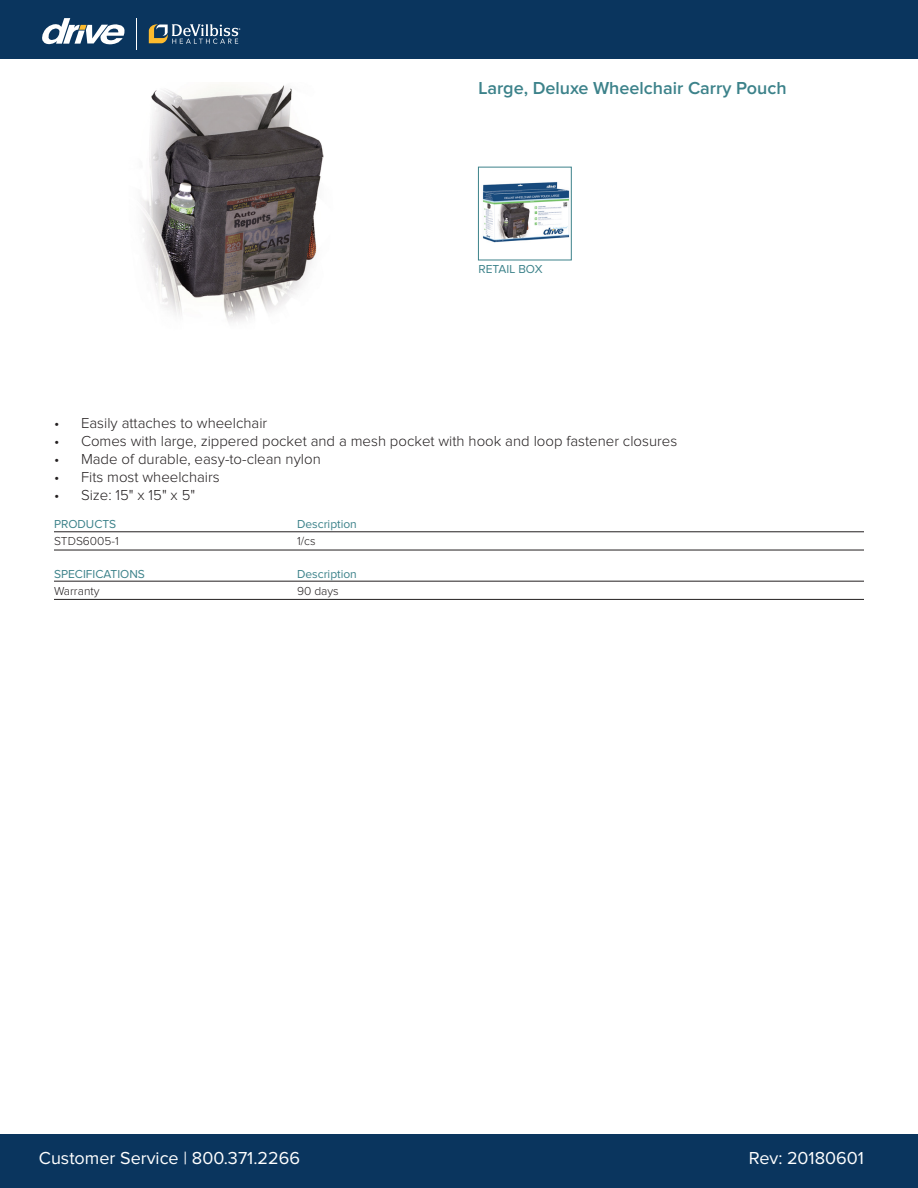
<style>
.page{position:relative;width:918px;height:1188px;background:#fff}
.page>*{position:absolute;margin:0;border:0;box-sizing:border-box;transform-origin:0 0}
.t1{font:18px "Proxima Nova";color:#fff}
.t2{font:600 18px "Proxima Nova";color:#3c828a}
.t3{font:300 15px "Proxima Nova";color:#231f20}
.head1{font:12px "Proxima Nova";color:#3c828a}
.table_list{font:300 12px "Proxima Nova";color:#231f20}
</style>
<div class="page">
<div style="left:0;top:0;width:918px;height:58px;background:#0a355e"></div>
<svg style="left:149px;top:24px;width:91px;height:20px"></svg>
<svg style="left:42px;top:18px;width:83px;height:27px"></svg>
<hr style="left:136px;top:18px;width:1px;height:32px;background:#fff">
<div style="left:0;top:1134px;width:918px;height:54px;background:#0a355e"></div>
<hr style="left:54px;top:531px;width:810px;height:1px;background:#231f20">
<hr style="left:54px;top:550px;width:810px;height:1px;background:#231f20">
<hr style="left:54px;top:581px;width:810px;height:1px;background:#231f20">
<hr style="left:54px;top:599px;width:810px;height:1px;background:#231f20">
<img style="left:141px;top:85px;width:183px;height:238px">
<img style="left:482px;top:182px;width:88px;height:61px">
<div style="left:478px;top:167px;width:94px;height:93px;border:1px solid #3c828a"></div>
<p class="t2" style="left:478px;top:79px;width:310px">Large, Deluxe Wheelchair Carry Pouch</p>
<p class="head1" style="left:478px;top:264px;width:66px">RETAIL BOX</p>
<p class="t3" style="left:54px;top:416px;width:215px">• Easily attaches to wheelchair</p>
<p class="t3" style="left:54px;top:434px;width:625px">• Comes with large, zippered pocket and a mesh pocket with hook and loop fastener closures</p>
<p class="t3" style="left:54px;top:452px;width:268px">• Made of durable, easy-to-clean nylon</p>
<p class="t3" style="left:54px;top:470px;width:167px">• Fits most wheelchairs</p>
<p class="t3" style="left:54px;top:488px;width:143px">• Size: 15" x 15" x 5"</p>
<p class="head1" style="left:54px;top:519px;width:64px">PRODUCTS</p>
<p class="head1" style="left:297px;top:519px;width:61px">Description</p>
<p class="table_list" style="left:54px;top:536px;width:66px">STDS6005-1</p>
<p class="table_list" style="left:297px;top:536px;width:20px">1/cs</p>
<p class="head1" style="left:54px;top:568px;width:92px">SPECIFICATIONS</p>
<p class="head1" style="left:297px;top:568px;width:61px">Description</p>
<p class="table_list" style="left:54px;top:585px;width:47px">Warranty</p>
<p class="table_list" style="left:297px;top:585px;width:43px">90 days</p>
<p class="t1" style="left:39px;top:1150px;width:263px">Customer Service | 800.371.2266</p>
<p class="t1" style="left:749px;top:1150px;width:117px">Rev: 20180601</p>
</div>
